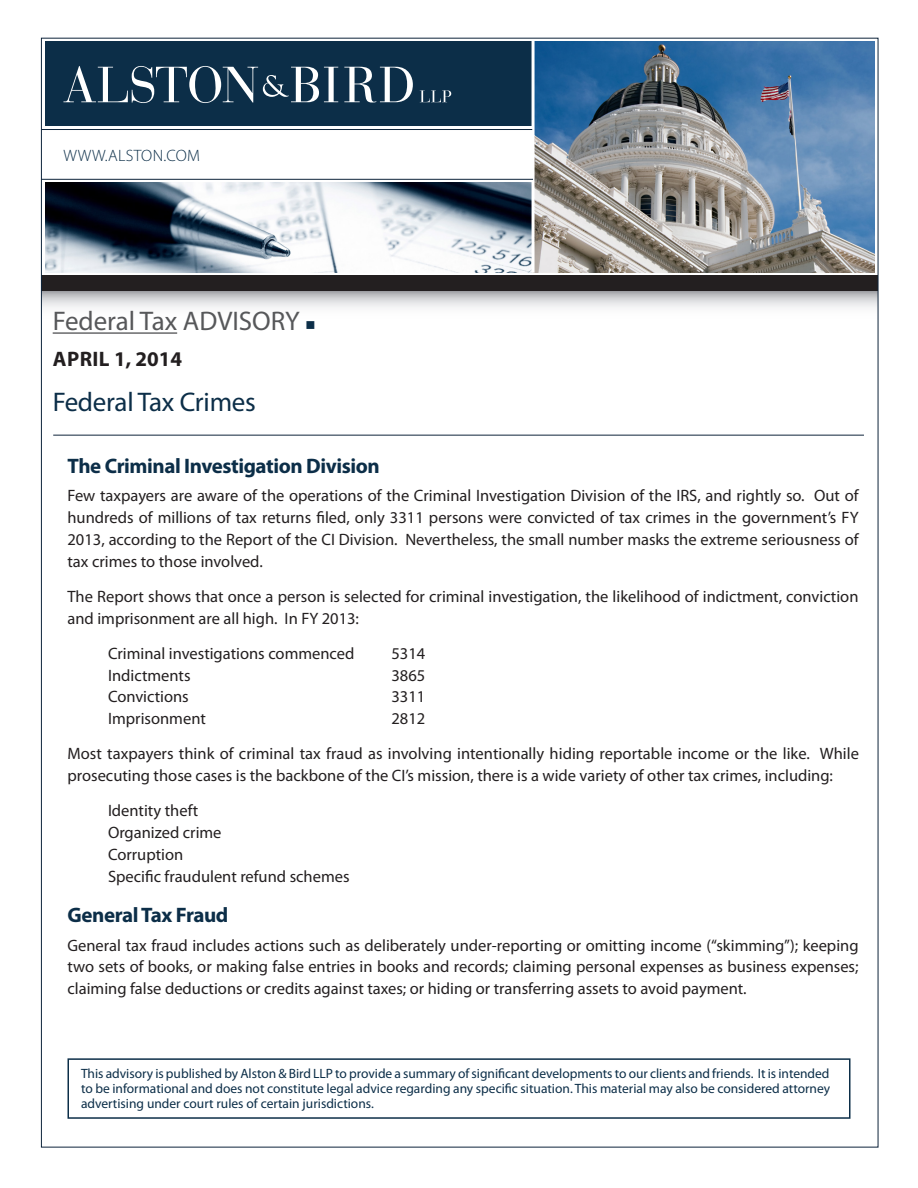
<style>
.page{position:relative;width:918px;height:1188px;background:#fff}
.page>*{position:absolute;margin:0;border:0;box-sizing:border-box;transform-origin:0 0}
.Practice_Area{font:27px "Myriad Pro";color:#57585a}
.Advisory_Title{font:27px "Myriad Pro";letter-spacing:-.01em;color:#0c2e48}
.Subhead{font:700 21px "Myriad Pro";letter-spacing:-.02em;color:#0c2e48}
.Date{font:700 21px "Myriad Pro";letter-spacing:.02em;color:#231f20}
.Body_Text{font:16.5px/21.8px "Myriad Pro";color:#231f20}
.Paragraph_Style_1{font:300 16.5px "Myriad Pro";letter-spacing:.02em;color:#0c2e48}
.Body_Text-2{font:13.5px/15px "Myriad Pro";color:#0c2e48;text-align:justify}
.s1{color:#0c2e48}
</style>
<div class="page">
<img style="left:45px;top:183px;width:487px;height:90px">
<img style="left:535px;top:41px;width:340px;height:232px">
<svg style="left:43px;top:291px;width:833px;height:42px"></svg>
<div style="left:45px;top:41px;width:488px;height:85px;background:#0c2e48"></div>
<hr style="left:532px;top:40px;width:3px;height:233px;background:#fff">
<svg style="left:344px;top:67px;width:69px;height:36px"></svg>
<svg style="left:420px;top:90px;width:31px;height:12px"></svg>
<svg style="left:63px;top:66px;width:275px;height:37px"></svg>
<hr style="left:41px;top:129px;width:491px;height:1px;background:#0e243b">
<hr style="left:41px;top:179px;width:492px;height:1px;background:#0e243b">
<div style="left:41px;top:275px;width:837px;height:16px;background:#231f20"></div>
<div style="left:68px;top:1058px;width:782px;height:61px;border:2px solid #0c2e48"></div>
<hr style="left:53px;top:435px;width:811px;height:1px;background:#0e243b">
<hr style="left:53px;top:332px;width:124px;height:2px;background:#57585a">
<p class="Paragraph_Style_1" style="left:64px;top:146px;width:138px">WWW.ALSTON.COM</p>
<p class="Practice_Area" style="left:53px;top:305px;width:264px">Federal Tax ADVISORY <span class="s1">■</span></p>
<p class="Date" style="left:53px;top:346px;width:131px">APRIL 1, 2014</p>
<p class="Advisory_Title" style="left:53px;top:386px;width:205px">Federal Tax Crimes</p>
<p class="Subhead" style="left:68px;top:452px;width:314px">The Criminal Investigation Division</p>
<p class="Body_Text" style="left:68px;top:485px;width:793px;text-align:justify">Few taxpayers are aware of the operations of the Criminal Investigation Division of the IRS, and rightly so. Out of hundreds of millions of tax returns filed, only 3311 persons were convicted of tax crimes in the government’s FY 2013, according to the Report of the CI Division. Nevertheless, the small number masks the extreme seriousness of tax crimes to those involved.</p>
<p class="Body_Text" style="left:68px;top:585px;width:793px">The Report shows that once a person is selected for criminal investigation, the likelihood of indictment, conviction and imprisonment are all high. In FY 2013:</p>
<p class="Body_Text" style="left:108px;top:642px;width:248px">Criminal investigations commenced</p>
<p class="Body_Text" style="left:392px;top:642px;width:35px">5314</p>
<p class="Body_Text" style="left:108px;top:664px;width:84px">Indictments</p>
<p class="Body_Text" style="left:392px;top:664px;width:35px">3865</p>
<p class="Body_Text" style="left:108px;top:686px;width:82px">Convictions</p>
<p class="Body_Text" style="left:392px;top:686px;width:35px">3311</p>
<p class="Body_Text" style="left:108px;top:708px;width:99px">Imprisonment</p>
<p class="Body_Text" style="left:392px;top:708px;width:35px">2812</p>
<p class="Body_Text" style="left:68px;top:743px;width:793px">Most taxpayers think of criminal tax fraud as involving intentionally hiding reportable income or the like. While prosecuting those cases is the backbone of the CI’s mission, there is a wide variety of other tax crimes, including:</p>
<p class="Body_Text" style="left:108px;top:800px;width:243px">Identity theft<br>Organized crime<br>Corruption<br>Specific fraudulent refund schemes</p>
<p class="Subhead" style="left:68px;top:901px;width:162px">General Tax Fraud</p>
<p class="Body_Text" style="left:68px;top:934px;width:793px;text-align:justify">General tax fraud includes actions such as deliberately under-reporting or omitting income (“skimming”); keeping two sets of books, or making false entries in books and records; claiming personal expenses as business expenses; claiming false deductions or credits against taxes; or hiding or transferring assets to avoid payment.</p>
<p class="Body_Text-2" style="left:81px;top:1066px;width:751px">This advisory is published by Alston &amp; Bird LLP to provide a summary of significant developments to our clients and friends. It is intended to be informational and does not constitute legal advice regarding any specific situation. This material may also be considered attorney advertising under court rules of certain jurisdictions.</p>
</div>
